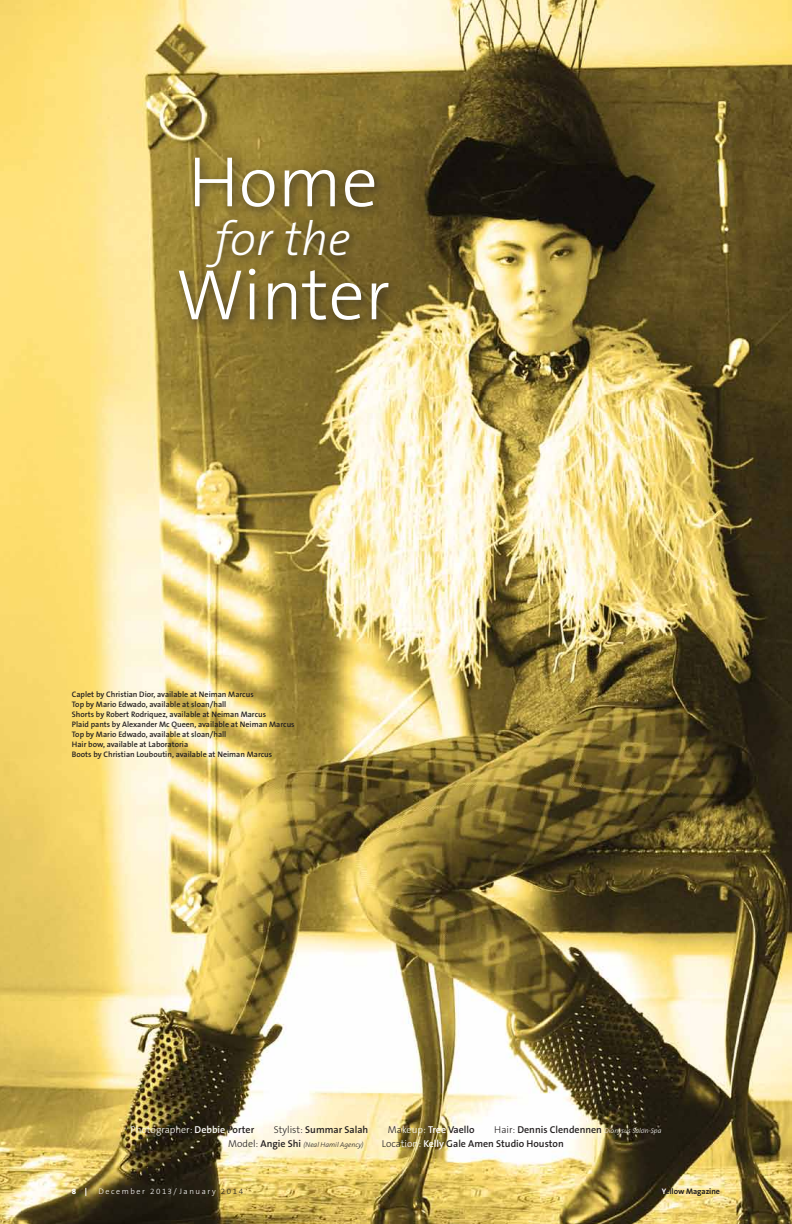
<style>
.page{position:relative;width:792px;height:1224px;background:#fff}
.page>*{position:absolute;margin:0;border:0;box-sizing:border-box;transform-origin:0 0}
.t1{font:300 72px "The Sans B3";color:#fff}
.t2{font:italic 300 48px "The Sans B3";color:#fff}
.t3{font:600 10px "The Sans B6";color:#231f20}
.t4{font:300 10px "The Sans B3";color:#fff}
.t5{font:600 8px/10px "The Sans B6";color:#231f20}
.t6{font:300 8px "The Sans B3";letter-spacing:.2em;color:#fff}
.t7{font:700 8px "The Sans B7";letter-spacing:-.005em;color:#231f20}
.t8{font:800 8px "The Sans B8";color:#fff}
.t9{font:italic 300 7px "The Sans B3";color:#fff}
.t10{font:italic 300 7px "The Sans B3";color:#231f20}
.s1{font-family:"The Sans B6";font-weight:600}
.s2{font-family:"The Sans B6";font-weight:600;color:#231f20}
.s3{font-family:"The Sans B3";font-weight:300}
.s4{font-family:"The Sans B3";font-weight:300;color:#fff}
.s5{color:#fff}
.s6{font-style:normal;font-size:10px;color:#231f20}
.s7{font-family:"The Sans B6";font-weight:600;font-style:normal;font-size:10px;color:#231f20}
.s8{font-style:normal;font-size:10px}
.s9{font-family:"The Sans B6";font-weight:600;font-style:normal;font-size:10px}
.s10{color:#231f20}
</style>
<div class="page">
<img style="left:0;top:0;width:792px;height:1224px">
<div style="left:172px;top:150px;width:229px;height:182px;background:#231f20;opacity:.75"></div>
<h1 class="t1" style="left:188px;top:143px;width:191px">Home</h1>
<h2 class="t2" style="left:215px;top:213px;width:137px">for the</h2>
<h1 class="t1" style="left:176px;top:256px;width:216px">Winter</h1>
<p class="t5" style="left:72px;top:689px;width:224px">Caplet by Christian Dior, available at Neiman Marcus<br>Top by Mario Edwado, available at sloan/hall<br>Shorts by Robert Rodriquez, available at Neiman Marcus<br>Plaid pants by Alexander Mc Queen, available at Neiman Marcus Top by Mario Edwado, available at sloan/hall<br>Hair bow, available at Laboratoria<br>Boots by Christian Louboutin, available at Neiman Marcus</p>
<p class="t4" style="left:131px;top:1124px;width:125px">Photographer: <span class="s1">Debbie</span> <span class="s2">Porter</span></p>
<p class="t3" style="left:274px;top:1124px;width:96px"><span class="s3">Stylist:</span> Summar Salah</p>
<p class="t3" style="left:388px;top:1124px;width:88px"><span class="s3">Ma</span><span class="s4">keup:</span> <span class="s5">Tree</span> Vaello</p>
<p class="t9" style="left:494px;top:1127px;width:169px"><span class="s6">Hair:</span> <span class="s7">Dennis Clendennen</span> Dionysus Salon-Spa</p>
<p class="t10" style="left:228px;top:1141px;width:137px"><span class="s8">Model:</span> <span class="s9">Angie Shi</span> (Neal Hamil Agency)</p>
<p class="t3" style="left:382px;top:1138px;width:183px"><span class="s3">Loca</span><span class="s4">tion:</span> <span class="s5">Kelly</span> Gale Amen Studio Houston</p>
<p class="t8" style="left:72px;top:1187px;width:17px">8 |</p>
<p class="t6" style="left:98px;top:1187px;width:146px">December 2013/January <span class="s10">2014</span></p>
<p class="t7" style="left:662px;top:1187px;width:60px"><span class="s5">Y</span>ellow Magazine</p>
</div>
